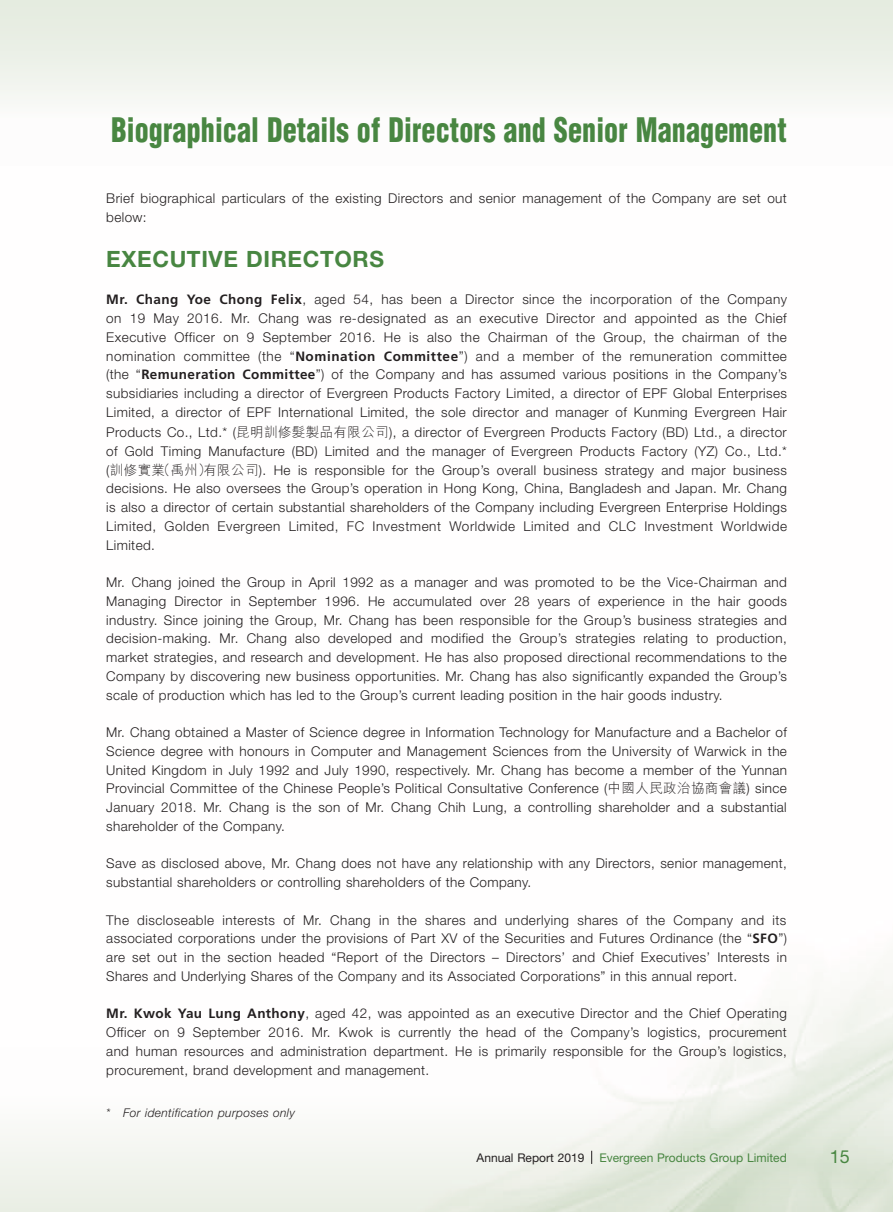
<style>
.page{position:relative;width:893px;height:1212px;background:#fff}
.page>*{position:absolute;margin:0;border:0;box-sizing:border-box;transform-origin:0 0}
.t1{font:900 condensed 33px "Helvetica LT Std";letter-spacing:.005em;color:#488641;scale:.85 1}
.t2{font:700 22.5px "Helvetica Neue LT Std";color:#488641}
.t3{font:18px "Helvetica Neue LT Std";color:#488641}
.t4{font:300 13.5px/18.8px "Helvetica Neue LT Std";letter-spacing:.03em;color:#231f20;text-align:justify}
.t5{font:12px "Helvetica Neue LT Std";letter-spacing:.005em;color:#488641}
.t6{font:italic 300 12px "Helvetica Neue LT Std";letter-spacing:.03em;color:#231f20}
.s1{font-family:"Frutiger LT Std";font-weight:700}
.s2{font-family:"M Hei HK"}
.s3{color:#231f20}
</style>
<div class="page">
<svg style="left:591px;top:1151px;width:1px;height:13px"></svg>
<div style="left:0;top:0;width:893px;height:166px;background:linear-gradient(to bottom,#e3eadd,#fff)"></div>
<h1 class="t1" style="left:111px;top:109px;width:796px">Biographical Details of Directors and Senior Management</h1>
<p class="t4" style="left:106px;top:188px;width:682px;line-height:19.5px">Brief biographical particulars of the existing Directors and senior management of the Company are set out below:</p>
<h2 class="t2" style="left:106px;top:245px;width:46px">EXECUTIVE</h2>
<h2 class="t2" style="left:246px;top:245px;width:34px">DIRECTORS</h2>
<p class="t4" style="left:106px;top:290px;width:682px"><span class="s1">Mr. Chang Yoe Chong Felix</span>, aged 54, has been a Director since the incorporation of the Company on 19 May 2016. Mr. Chang was re-designated as an executive Director and appointed as the Chief Executive Officer on 9 September 2016. He is also the Chairman of the Group, the chairman of the nomination committee (the “<span class="s1">Nomination Committee</span>”) and a member of the remuneration committee (the “<span class="s1">Remuneration Committee</span>”) of the Company and has assumed various positions in the Company’s subsidiaries including a director of Evergreen Products Factory Limited, a director of EPF Global Enterprises Limited, a director of EPF International Limited, the sole director and manager of Kunming Evergreen Hair</p>
<p class="t4" style="left:106px;top:423px;width:682px">Products Co., Ltd.* (<span class="s2">昆明訓修髮製品有限公司</span>), a director of Evergreen Products Factory (BD) Ltd., a director of Gold Timing Manufacture (BD) Limited and the manager of Evergreen Products Factory (YZ) Co., Ltd.* (<span class="s2">訓修實業（禹州）有限公司</span>). He is responsible for the Group’s overall business strategy and major business decisions. He also oversees the Group’s operation in Hong Kong, China, Bangladesh and Japan. Mr. Chang is also a director of certain substantial shareholders of the Company including Evergreen Enterprise Holdings Limited, Golden Evergreen Limited, FC Investment Worldwide Limited and CLC Investment Worldwide Limited.</p>
<p class="t4" style="left:106px;top:573px;width:682px">Mr. Chang joined the Group in April 1992 as a manager and was promoted to be the Vice-Chairman and Managing Director in September 1996. He accumulated over 28 years of experience in the hair goods industry. Since joining the Group, Mr. Chang has been responsible for the Group’s business strategies and decision-making. Mr. Chang also developed and modified the Group’s strategies relating to production, market strategies, and research and development. He has also proposed directional recommendations to the Company by discovering new business opportunities. Mr. Chang has also significantly expanded the Group’s scale of production which has led to the Group’s current leading position in the hair goods industry.</p>
<p class="t4" style="left:106px;top:723px;width:682px">Mr. Chang obtained a Master of Science degree in Information Technology for Manufacture and a Bachelor of Science degree with honours in Computer and Management Sciences from the University of Warwick in the United Kingdom in July 1992 and July 1990, respectively. Mr. Chang has become a member of the Yunnan Provincial Committee of the Chinese People’s Political Consultative Conference (<span class="s2">中國人民政治協商會議</span>) since January 2018. Mr. Chang is the son of Mr. Chang Chih Lung, a controlling shareholder and a substantial shareholder of the Company.</p>
<p class="t4" style="left:106px;top:854px;width:682px">Save as disclosed above, Mr. Chang does not have any relationship with any Directors, senior management, substantial shareholders or controlling shareholders of the Company.</p>
<p class="t4" style="left:106px;top:910px;width:682px">The discloseable interests of Mr. Chang in the shares and underlying shares of the Company and its associated corporations under the provisions of Part XV of the Securities and Futures Ordinance (the “<span class="s1">SFO</span>”) are set out in the section headed “Report of the Directors – Directors’ and Chief Executives’ Interests in Shares and Underlying Shares of the Company and its Associated Corporations” in this annual report.</p>
<p class="t4" style="left:106px;top:1004px;width:682px"><span class="s1">Mr. Kwok Yau Lung Anthony</span>, aged 42, was appointed as an executive Director and the Chief Operating Officer on 9 September 2016. Mr. Kwok is currently the head of the Company’s logistics, procurement and human resources and administration department. He is primarily responsible for the Group’s logistics, procurement, brand development and management.</p>
<p class="t6" style="left:106px;top:1105px;width:190px">* For identification purposes only</p>
<p class="t5" style="left:477px;top:1150px;width:312px"><span class="s3">Annual Report 2019</span> Evergreen Products Group Limited</p>
<h3 class="t3" style="left:830px;top:1146px;width:22px">15</h3>
</div>
